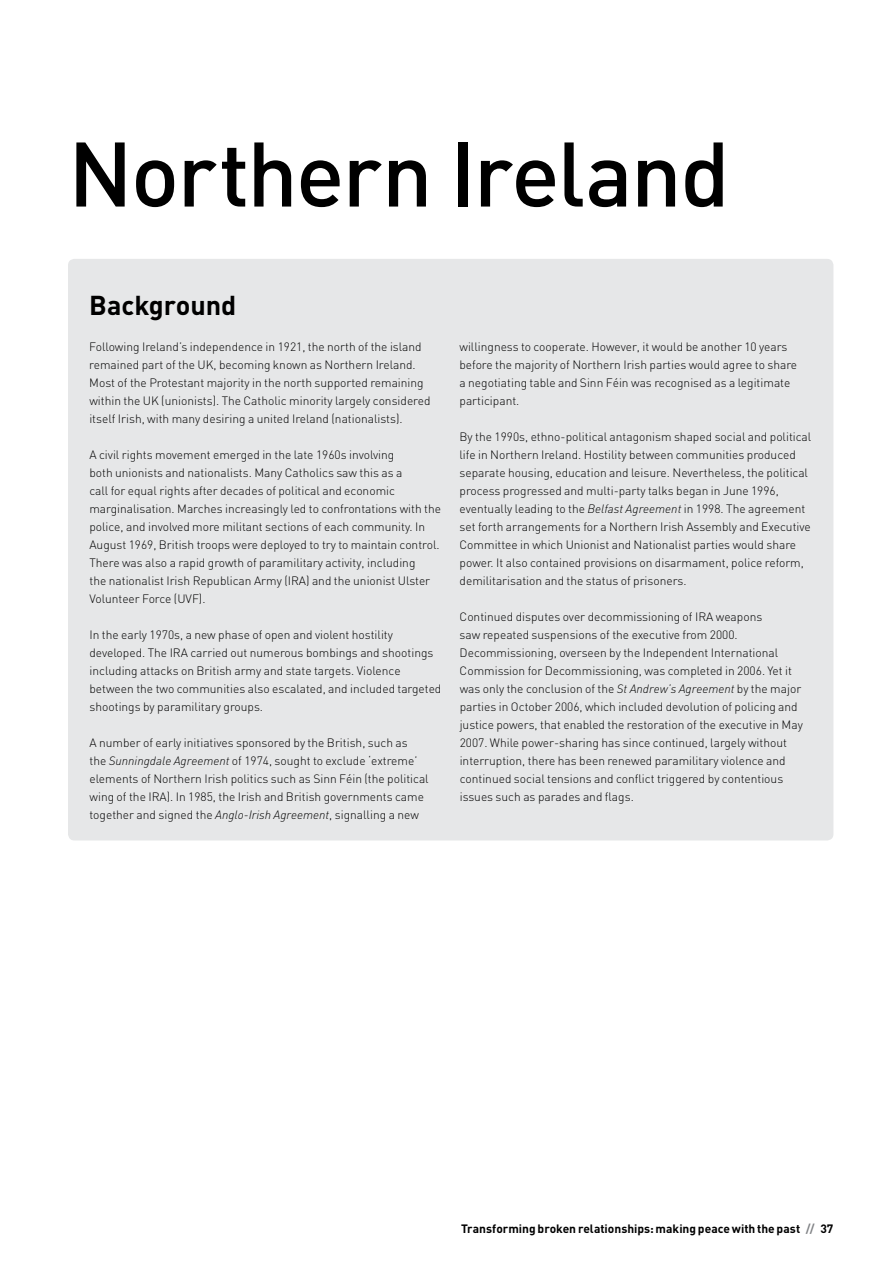
<style>
.page{position:relative;width:893px;height:1263px;background:#fff}
.page>*{position:absolute;margin:0;border:0;box-sizing:border-box;transform-origin:0 0}
.t1{font:500 90px "DIN";letter-spacing:-.025em;color:#000}
.t2{font:700 27px "DIN";letter-spacing:-.005em;color:#000}
.t3{font:300 12px/18px "DIN";color:#000}
.t4{font:700 12px "DIN";color:#000}
.s1{font-style:italic}
.s2{color:#808285}
</style>
<div class="page">
<div style="left:68px;top:259px;width:765px;height:581px;background:#e6e7e8;border-radius:6px"></div>
<h1 class="t1" style="left:68px;top:117px;width:663px">Northern Ireland</h1>
<h2 class="t2" style="left:89px;top:287px;width:149px">Background</h2>
<p class="t3" style="left:89px;top:337px;width:343px">Following Ireland’s independence in 1921, the north of the island remained part of the UK, becoming known as Northern Ireland.<br>Most of the Protestant majority in the north supported remaining within the UK (unionists). The Catholic minority largely considered itself Irish, with many desiring a united Ireland (nationalists).</p>
<p class="t3" style="left:89px;top:445px;width:353px">A civil rights movement emerged in the late 1960s involving<br>both unionists and nationalists. Many Catholics saw this as a<br>call for equal rights after decades of political and economic marginalisation. Marches increasingly led to confrontations with the police, and involved more militant sections of each community. In August 1969, British troops were deployed to try to maintain control.<br>There was also a rapid growth of paramilitary activity, including<br>the nationalist Irish Republican Army (IRA) and the unionist Ulster Volunteer Force (UVF).</p>
<p class="t3" style="left:89px;top:625px;width:353px">In the early 1970s, a new phase of open and violent hostility developed. The IRA carried out numerous bombings and shootings including attacks on British army and state targets. Violence between the two communities also escalated, and included targeted shootings by paramilitary groups.</p>
<p class="t3" style="left:89px;top:733px;width:341px">A number of early initiatives sponsored by the British, such as<br>the <span class="s1">Sunningdale Agreement</span> of 1974, sought to exclude ‘extreme’ elements of Northern Irish politics such as Sinn Féin (the political wing of the IRA). In 1985, the Irish and British governments came together and signed the <span class="s1">Anglo-Irish Agreement</span>, signalling a new</p>
<p class="t3" style="left:459px;top:337px;width:339px">willingness to cooperate. However, it would be another 10 years before the majority of Northern Irish parties would agree to share a negotiating table and Sinn Féin was recognised as a legitimate participant.</p>
<p class="t3" style="left:459px;top:427px;width:353px">By the 1990s, ethno-political antagonism shaped social and political life in Northern Ireland. Hostility between communities produced separate housing, education and leisure. Nevertheless, the political process progressed and multi-party talks began in June 1996, eventually leading to the <span class="s1">Belfast Agreement</span> in 1998. The agreement set forth arrangements for a Northern Irish Assembly and Executive Committee in which Unionist and Nationalist parties would share power. It also contained provisions on disarmament, police reform, demilitarisation and the status of prisoners.</p>
<p class="t3" style="left:460px;top:607px;width:345px">Continued disputes over decommissioning of IRA weapons<br>saw repeated suspensions of the executive from 2000.<br>Decommissioning, overseen by the Independent International Commission for Decommissioning, was completed in 2006. Yet it was only the conclusion of the <span class="s1">St Andrew’s Agreement</span> by the major parties in October 2006, which included devolution of policing and justice powers, that enabled the restoration of the executive in May 2007. While power-sharing has since continued, largely without interruption, there has been renewed paramilitary violence and continued social tensions and conflict triggered by contentious issues such as parades and flags.</p>
<p class="t4" style="left:461px;top:1220px;width:374px">Transforming broken relationships: making peace with the past <span class="s2">//</span> 37</p>
</div>
